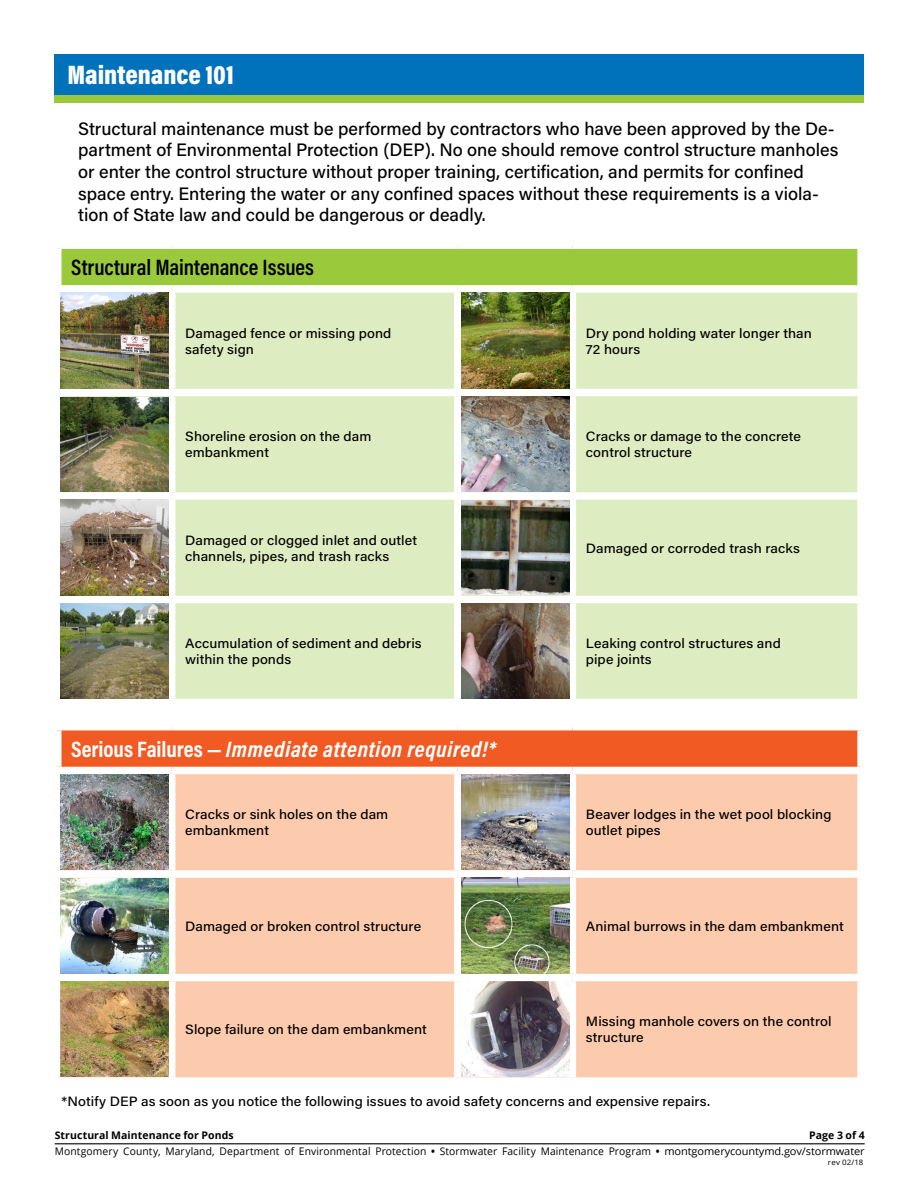
<style>
.page{position:relative;width:918px;height:1188px;background:#fff}
.page>*{position:absolute;margin:0;border:0;box-sizing:border-box;transform-origin:0 0}
.New_white_header{font:900 27px "Acumin Pro Cond";letter-spacing:-.005em;color:#fff}
.New_white_header-2{font:italic 700 22.5px "Acumin Pro Cond";letter-spacing:.03em;color:#fff}
.New_white_header-3{font:600 22.5px "Acumin Pro Cond";letter-spacing:-.005em;color:#000}
.t1{font:500 18px/21.6px "Acumin Pro";color:#000}
.New_table_text{font:500 13.5px/16.2px "Acumin Pro";letter-spacing:.005em;color:#000;scale:1.05 1}
.New_body{font:500 13.5px "Acumin Pro";letter-spacing:.005em;color:#000;scale:1.05 1}
.t2{font:10.5px/15.9px "Open Sans";letter-spacing:.01em;color:#000;text-align:right}
.t3{font:700 10.5px "Open Sans";letter-spacing:.005em;color:#000}
.t4{font:7.5px "Open Sans";letter-spacing:.02em;color:#000;scale:1.05 1}
.s1{font-style:normal}
.s2{font-weight:700}
</style>
<div class="page">
<hr style="left:55px;top:1143px;width:810px;height:1px;background:#000">
<div style="left:54px;top:65px;width:810px;height:38px;background:#9aca3c"></div>
<div style="left:54px;top:54px;width:810px;height:40px;background:#0072bc"></div>
<div style="left:58px;top:245px;width:803px;height:44px;background:#9aca3c"></div>
<div style="left:62px;top:293px;width:795px;height:406px;background:#deecc1"></div>
<div style="left:172px;top:389px;width:286px;height:7px;background:#fff"></div>
<div style="left:172px;top:492px;width:286px;height:8px;background:#fff"></div>
<div style="left:172px;top:596px;width:286px;height:7px;background:#fff"></div>
<svg style="left:58px;top:293px;width:4px;height:96px"></svg>
<div style="left:168px;top:293px;width:7px;height:96px;background:#fff"></div>
<div style="left:54px;top:389px;width:118px;height:7px;background:#fff"></div>
<svg style="left:60px;top:396px;width:2px;height:96px"></svg>
<div style="left:168px;top:396px;width:7px;height:96px;background:#fff"></div>
<div style="left:54px;top:492px;width:118px;height:8px;background:#fff"></div>
<svg style="left:58px;top:500px;width:4px;height:96px"></svg>
<div style="left:168px;top:500px;width:7px;height:96px;background:#fff"></div>
<div style="left:54px;top:596px;width:118px;height:7px;background:#fff"></div>
<svg style="left:58px;top:603px;width:3px;height:96px"></svg>
<div style="left:168px;top:603px;width:7px;height:96px;background:#fff"></div>
<div style="left:572px;top:389px;width:293px;height:7px;background:#fff"></div>
<div style="left:572px;top:492px;width:293px;height:8px;background:#fff"></div>
<div style="left:572px;top:596px;width:293px;height:7px;background:#fff"></div>
<div style="left:454px;top:293px;width:8px;height:96px;background:#fff"></div>
<div style="left:569px;top:293px;width:7px;height:96px;background:#fff"></div>
<div style="left:458px;top:389px;width:114px;height:7px;background:#fff"></div>
<div style="left:454px;top:396px;width:8px;height:96px;background:#fff"></div>
<div style="left:569px;top:396px;width:7px;height:96px;background:#fff"></div>
<div style="left:458px;top:492px;width:114px;height:8px;background:#fff"></div>
<div style="left:454px;top:500px;width:8px;height:96px;background:#fff"></div>
<div style="left:569px;top:500px;width:7px;height:96px;background:#fff"></div>
<div style="left:458px;top:596px;width:114px;height:7px;background:#fff"></div>
<div style="left:454px;top:603px;width:8px;height:96px;background:#fff"></div>
<div style="left:569px;top:603px;width:7px;height:96px;background:#fff"></div>
<div style="left:54px;top:241px;width:118px;height:8px;background:#fff"></div>
<div style="left:54px;top:249px;width:8px;height:36px;background:#fff"></div>
<div style="left:172px;top:241px;width:286px;height:8px;background:#fff"></div>
<div style="left:458px;top:241px;width:114px;height:8px;background:#fff"></div>
<div style="left:572px;top:241px;width:293px;height:8px;background:#fff"></div>
<div style="left:857px;top:249px;width:8px;height:36px;background:#fff"></div>
<div style="left:54px;top:285px;width:118px;height:8px;background:#fff"></div>
<div style="left:172px;top:285px;width:286px;height:8px;background:#fff"></div>
<div style="left:458px;top:285px;width:114px;height:8px;background:#fff"></div>
<div style="left:572px;top:285px;width:293px;height:8px;background:#fff"></div>
<img style="left:61px;top:293px;width:108px;height:95px">
<img style="left:461px;top:293px;width:108px;height:95px">
<img style="left:61px;top:397px;width:108px;height:95px">
<img style="left:461px;top:396px;width:108px;height:96px">
<img style="left:61px;top:500px;width:108px;height:95px">
<img style="left:461px;top:500px;width:108px;height:94px">
<img style="left:61px;top:603px;width:108px;height:96px">
<img style="left:461px;top:603px;width:108px;height:95px">
<div style="left:58px;top:727px;width:803px;height:43px;background:#f15a22"></div>
<div style="left:62px;top:774px;width:795px;height:303px;background:#fccaad"></div>
<div style="left:172px;top:870px;width:286px;height:8px;background:#fff"></div>
<div style="left:172px;top:974px;width:286px;height:7px;background:#fff"></div>
<svg style="left:58px;top:774px;width:3px;height:96px"></svg>
<div style="left:168px;top:774px;width:7px;height:96px;background:#fff"></div>
<div style="left:54px;top:870px;width:118px;height:8px;background:#fff"></div>
<div style="left:168px;top:878px;width:7px;height:96px;background:#fff"></div>
<div style="left:54px;top:974px;width:118px;height:7px;background:#fff"></div>
<svg style="left:58px;top:981px;width:3px;height:96px"></svg>
<div style="left:168px;top:981px;width:7px;height:96px;background:#fff"></div>
<div style="left:572px;top:870px;width:293px;height:8px;background:#fff"></div>
<div style="left:572px;top:974px;width:293px;height:7px;background:#fff"></div>
<div style="left:454px;top:774px;width:8px;height:96px;background:#fff"></div>
<div style="left:569px;top:774px;width:7px;height:96px;background:#fff"></div>
<div style="left:458px;top:870px;width:114px;height:8px;background:#fff"></div>
<div style="left:454px;top:878px;width:8px;height:96px;background:#fff"></div>
<div style="left:569px;top:878px;width:7px;height:96px;background:#fff"></div>
<div style="left:458px;top:974px;width:114px;height:7px;background:#fff"></div>
<div style="left:454px;top:981px;width:8px;height:96px;background:#fff"></div>
<div style="left:569px;top:981px;width:7px;height:96px;background:#fff"></div>
<div style="left:54px;top:723px;width:118px;height:7px;background:#fff"></div>
<div style="left:54px;top:730px;width:8px;height:37px;background:#fff"></div>
<div style="left:172px;top:723px;width:286px;height:7px;background:#fff"></div>
<div style="left:458px;top:723px;width:114px;height:7px;background:#fff"></div>
<div style="left:572px;top:723px;width:293px;height:7px;background:#fff"></div>
<div style="left:857px;top:730px;width:8px;height:37px;background:#fff"></div>
<div style="left:54px;top:767px;width:118px;height:7px;background:#fff"></div>
<div style="left:172px;top:767px;width:286px;height:7px;background:#fff"></div>
<div style="left:458px;top:767px;width:114px;height:7px;background:#fff"></div>
<div style="left:572px;top:767px;width:293px;height:7px;background:#fff"></div>
<img style="left:61px;top:774px;width:108px;height:96px">
<img style="left:461px;top:774px;width:108px;height:96px">
<img style="left:61px;top:879px;width:108px;height:94px">
<img style="left:461px;top:878px;width:108px;height:95px">
<img style="left:61px;top:981px;width:108px;height:96px">
<img style="left:461px;top:981px;width:108px;height:96px">
<p class="New_white_header" style="left:68px;top:57px;width:168px">Maintenance 101</p>
<p class="t1" style="left:78px;top:117px;width:762px">Structural maintenance must be performed by contractors who have been approved by the De&shy;partment of Environmental Protection (DEP). No one should remove control structure manholes or enter the control structure without proper training, certification, and permits for confined space entry. Entering the water or any confined spaces without these requirements is a viola&shy;tion of State law and could be dangerous or deadly.</p>
<p class="New_white_header-3" style="left:71px;top:253px;width:244px">Structural Maintenance Issues</p>
<p class="New_table_text" style="left:185px;top:324px;width:198px">Damaged fence or missing pond safety sign</p>
<p class="New_table_text" style="left:586px;top:324px;width:217px">Dry pond holding water longer than<br>72 hours</p>
<p class="New_table_text" style="left:185px;top:428px;width:179px">Shoreline erosion on the dam embankment</p>
<p class="New_table_text" style="left:586px;top:428px;width:206px">Cracks or damage to the concrete control structure</p>
<p class="New_table_text" style="left:185px;top:531px;width:222px">Damaged or clogged inlet and outlet channels, pipes, and trash racks</p>
<p class="New_table_text" style="left:586px;top:539px;width:205px">Damaged or corroded trash racks</p>
<p class="New_table_text" style="left:185px;top:635px;width:227px">Accumulation of sediment and debris within the ponds</p>
<p class="New_table_text" style="left:586px;top:635px;width:187px">Leaking control structures and pipe joints</p>
<p class="New_white_header-2" style="left:71px;top:734px;width:426px"><span class="s1">Serious Failures —</span> Immediate attention required!*</p>
<p class="New_table_text" style="left:185px;top:806px;width:195px">Cracks or sink holes on the dam embankment</p>
<p class="New_table_text" style="left:586px;top:806px;width:235px">Beaver lodges in the wet pool blocking outlet pipes</p>
<p class="New_table_text" style="left:185px;top:917px;width:226px">Damaged or broken control structure</p>
<p class="New_table_text" style="left:586px;top:917px;width:247px">Animal burrows in the dam embankment</p>
<p class="New_table_text" style="left:185px;top:1021px;width:232px">Slope failure on the dam embankment</p>
<p class="New_table_text" style="left:586px;top:1013px;width:236px">Missing manhole covers on the control structure</p>
<p class="New_body" style="left:62px;top:1092px;width:619px">*Notify DEP as soon as you notice the following issues to avoid safety concerns and expensive repairs.</p>
<p class="t3" style="left:55px;top:1128px;width:181px">Structural Maintenance for Ponds</p>
<p class="t2" style="left:55px;top:1127px;width:812px"><span class="s2">Page 3 of 4<br></span>Montgomery County, Maryland, Department of Environmental Protection <span class="s2">•</span> Stormwater Facility Maintenance Program <span class="s2">•</span> montgomerycountymd.gov/stormwater</p>
<p class="t4" style="left:828px;top:1157px;width:35px">rev 02/18</p>
</div>
